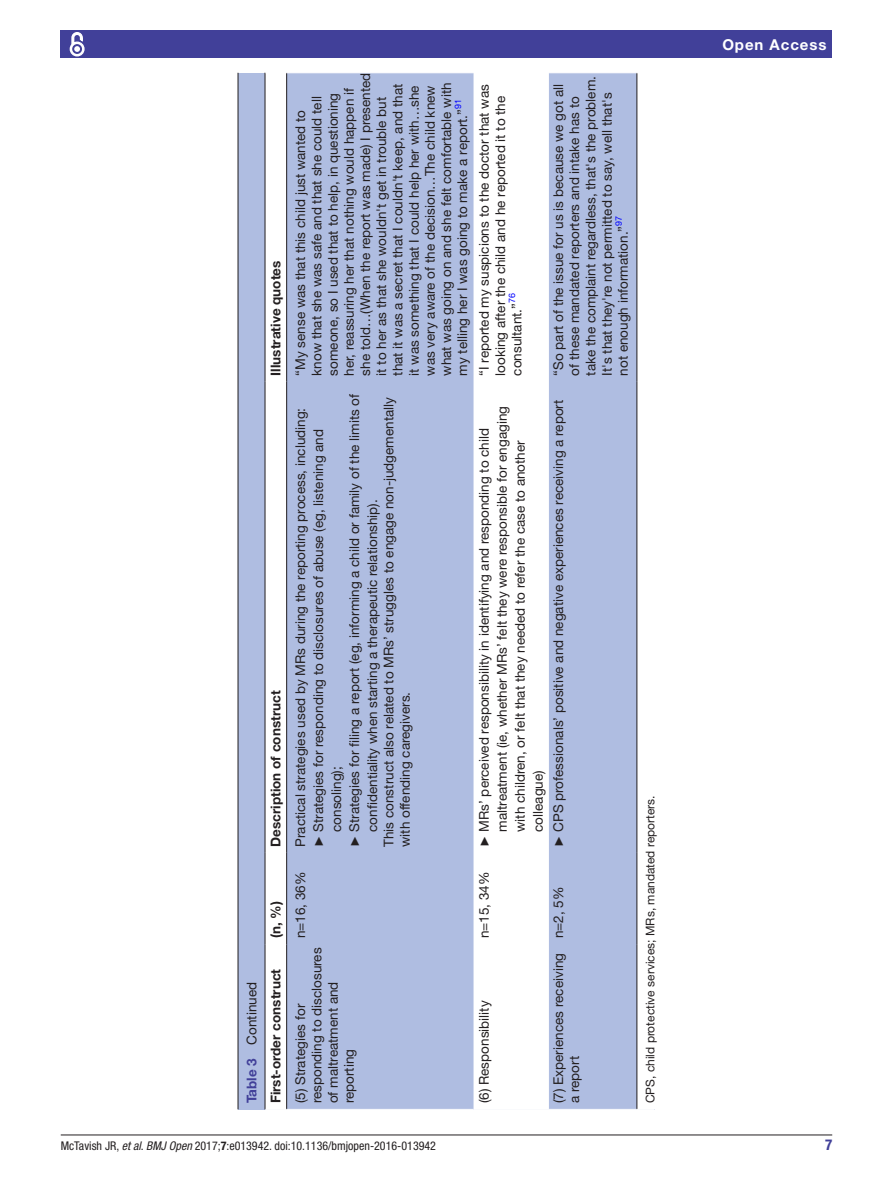
<style>
.page{position:relative;width:893px;height:1191px;background:#fff}
.page>*{position:absolute;margin:0;border:0;box-sizing:border-box;transform-origin:0 0}
.t1{font:700 15px "Helvetica Neue LT Std";letter-spacing:.065em;color:#fff}
.t2{font:700 condensed 15px "Helvetica Neue LT Std";color:#414099}
.t3{font:13.5px/16.2px "Helvetica Neue LT Std";color:#231f20}
.t4{font:700 13.5px "Helvetica Neue LT Std";color:#231f20}
.t5{font:700 13.5px "Helvetica Neue LT Std";color:#414099}
.t6{font:condensed 12px "Helvetica Neue LT Std";color:#231f20}
.t7{font:12px "Helvetica Neue LT Std";color:#231f20}
.t8{font:9px "Helvetica Neue LT Std";color:#00f}
.s1{font-family:"Arial";font-size:12px}
.s2{font-style:italic}
.s3{font-weight:700}
</style>
<div class="page">
<hr style="left:61px;top:1134px;width:771px;height:1px;background:#231f20">
<div style="left:61px;top:31px;width:771px;height:27px;background:#414099"></div>
<svg style="left:69px;top:32px;width:16px;height:25px"></svg>
<div style="left:256px;top:73px;width:398px;height:1036px;background:#afbde1"></div>
<div style="left:266px;top:73px;width:388px;height:1036px;background:#fff"></div>
<svg style="left:287px;top:73px;width:349px;height:1036px"></svg>
<hr style="left:265px;top:944px;width:1px;height:165px;background:#231f20">
<hr style="left:286px;top:944px;width:1px;height:165px;background:#231f20">
<hr style="left:265px;top:852px;width:1px;height:92px;background:#231f20">
<hr style="left:286px;top:852px;width:1px;height:92px;background:#231f20">
<hr style="left:265px;top:381px;width:1px;height:471px;background:#231f20">
<hr style="left:286px;top:381px;width:1px;height:471px;background:#231f20">
<hr style="left:265px;top:73px;width:1px;height:308px;background:#231f20">
<hr style="left:286px;top:73px;width:1px;height:308px;background:#231f20">
<hr style="left:636px;top:852px;width:1px;height:92px;background:#231f20">
<hr style="left:636px;top:381px;width:1px;height:471px;background:#231f20">
<hr style="left:636px;top:944px;width:1px;height:165px;background:#231f20">
<hr style="left:636px;top:73px;width:1px;height:308px;background:#231f20">
<div style="left:238px;top:73px;width:18px;height:1036px;background:#afbde1"></div>
<hr style="left:238px;top:73px;width:1px;height:1036px;background:#231f20">
<p class="t3" style="left:243px;top:1044px;width:64px;rotate:-90deg">Continued</p>
<p class="t5" style="left:243px;top:1103px;width:47px;rotate:-90deg">Table 3</p>
<p class="t4" style="left:267px;top:375px;width:116px;rotate:-90deg">Illustrative quotes</p>
<p class="t4" style="left:267px;top:846px;width:158px;rotate:-90deg">Description of construct</p>
<p class="t4" style="left:267px;top:938px;width:39px;rotate:-90deg">(n, %)</p>
<p class="t4" style="left:267px;top:1103px;width:136px;rotate:-90deg">First-order construct</p>
<p class="t3" style="left:292px;top:375px;width:304px;rotate:-90deg">“My sense was that this child just wanted to<br>know that she was safe and that she could tell someone, so I used that to help, in questioning her, reassuring her that nothing would happen if she told…(When the report was made) I presented it to her as that she wouldn't get in trouble but that it was a secret that I couldn't keep, and that<br>it was something that I could help her with…she was very aware of the decision…The child knew what was going on and she felt comfortable with my telling her I was going to make a report.”<sup>91</sup></p>
<p class="t3" style="left:346px;top:846px;width:454px;rotate:-90deg"><span class="s1">►</span> Strategies for filing a report (eg, informing a child or family of the limits of</p>
<p class="t3" style="left:380px;top:846px;width:451px;rotate:-90deg">This construct also related to MRs’ struggles to engage non-judgementally with offending caregivers.</p>
<p class="t3" style="left:292px;top:846px;width:440px;rotate:-90deg">Practical strategies used by MRs during the reporting process, including:</p>
<p class="t3" style="left:310px;top:846px;width:419px;rotate:-90deg"><span class="s1">►</span> Strategies for responding to disclosures of abuse (eg, listening and</p>
<p class="t3" style="left:364px;top:831px;width:334px;rotate:-90deg">confidentiality when starting a therapeutic relationship).</p>
<p class="t3" style="left:328px;top:831px;width:67px;rotate:-90deg">consoling);</p>
<p class="t3" style="left:476px;top:375px;width:293px;rotate:-90deg">“I reported my suspicions to the doctor that was looking after the child and he reported it to the consultant.”<sup>76</sup></p>
<p class="t3" style="left:550px;top:375px;width:301px;rotate:-90deg">“So part of the issue for us is because we got all of these mandated reporters and intake has to take the complaint regardless, that's the problem.<br>It's that they're not permitted to say, well that's not enough information.”</p>
<p class="t8" style="left:613px;top:226px;width:11px;rotate:-90deg">97</p>
<p class="t3" style="left:550px;top:846px;width:448px;rotate:-90deg"><span class="s1">►</span> CPS professionals’ positive and negative experiences receiving a report</p>
<p class="t3" style="left:475px;top:831px;width:427px;line-height:18px;text-indent:-15px;rotate:-90deg"><span class="s1">►</span> MRs’ perceived responsibility in identifying and responding to child maltreatment (ie, whether MRs’ felt they were responsible for engaging with children, or felt that they needed to refer the case to another colleague)</p>
<p class="t3" style="left:292px;top:938px;width:68px;rotate:-90deg">n=16, 36%</p>
<p class="t3" style="left:292px;top:1103px;width:157px;rotate:-90deg">(5) Strategies for responding to disclosures of maltreatment and reporting</p>
<p class="t3" style="left:476px;top:938px;width:68px;rotate:-90deg">n=15, 34%</p>
<p class="t3" style="left:476px;top:1103px;width:104px;rotate:-90deg">(6) Responsibility</p>
<p class="t3" style="left:550px;top:938px;width:53px;rotate:-90deg">n=2, 5%</p>
<p class="t3" style="left:550px;top:1103px;width:151px;rotate:-90deg">(7) Experiences receiving a report</p>
<p class="t7" style="left:643px;top:1103px;width:309px;rotate:-90deg">CPS, child protective services; MRs, mandated reporters.</p>
<p class="t1" style="left:722px;top:35px;width:106px">Open Access</p>
<p class="t6" style="left:61px;top:1138px;width:377px">McTavish JR, <span class="s2">et al</span>. <span class="s2">BMJ Open</span> 2017;<span class="s3">7</span>:e013942. doi:10.1136/bmjopen-2016-013942</p>
<p class="t2" style="left:825px;top:1135px;width:9px">7</p>
</div>
